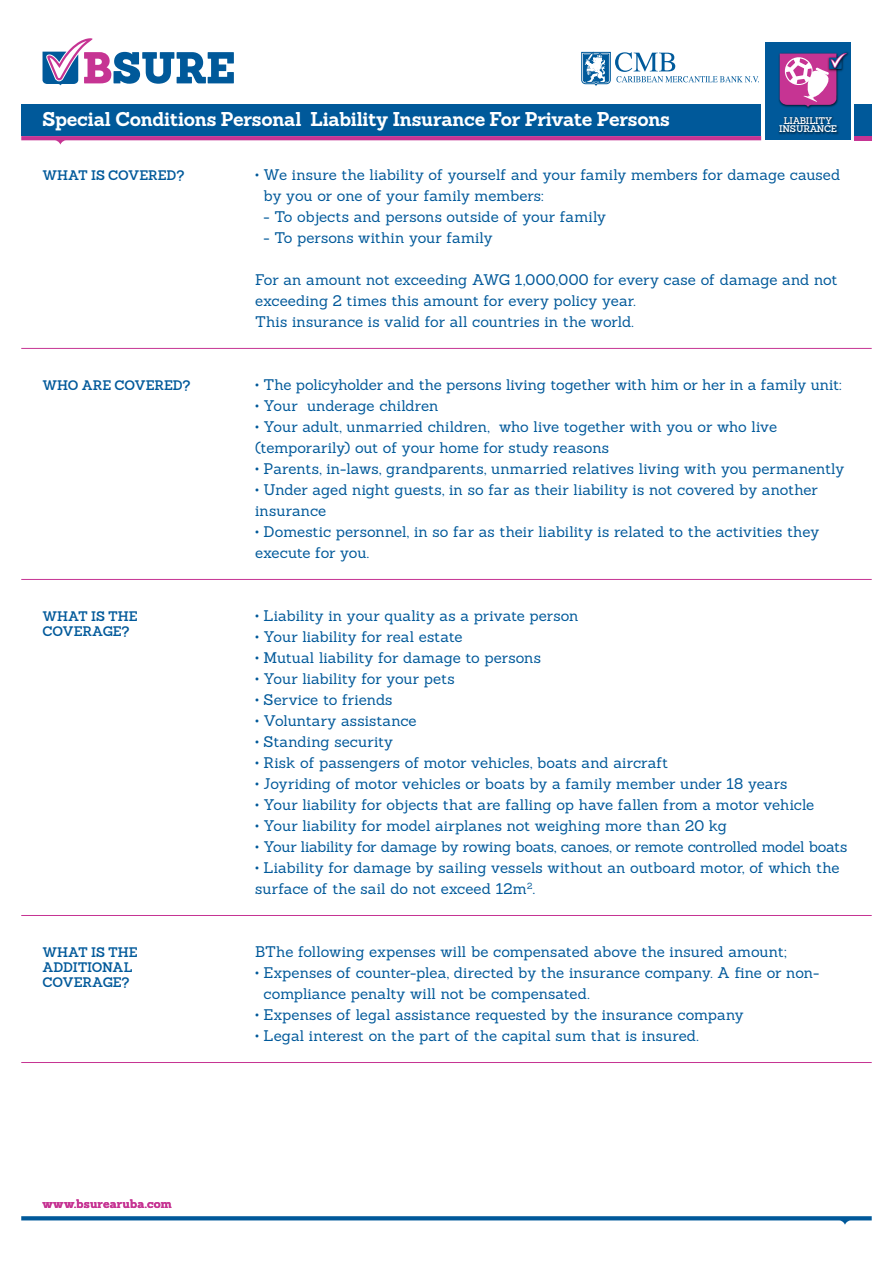
<style>
.page{position:relative;width:893px;height:1263px;background:#fff}
.page>*{position:absolute;margin:0;border:0;box-sizing:border-box;transform-origin:0 0}
.t1{font:700 19.5px "Sanchez";letter-spacing:-.01em;color:#fff}
.t2{font:15px/21px "Sanchez";color:#00599a}
.t3{font:15px "Sanchez";letter-spacing:-.02em;color:#00599a}
.t4{font:600 13.5px/15px "Sanchez";letter-spacing:-.01em;color:#00599a}
.t5{font:700 12px "Sanchez";letter-spacing:.015em;color:#c63493}
.t6{font:600 9.45px/8.9px "Sanchez";letter-spacing:-.035em;color:#fff;text-align:center}
</style>
<div class="page">
<svg style="left:21px;top:1216px;width:851px;height:9px"></svg>
<svg style="left:21px;top:136px;width:740px;height:9px"></svg>
<hr style="left:21px;top:348px;width:851px;height:1px;background:#c63493">
<hr style="left:21px;top:579px;width:851px;height:1px;background:#c63493">
<hr style="left:21px;top:915px;width:851px;height:1px;background:#c63493">
<hr style="left:21px;top:1062px;width:851px;height:1px;background:#c63493">
<div style="left:21px;top:105px;width:740px;height:31px;background:#00599a"></div>
<div style="left:855px;top:105px;width:17px;height:31px;background:#00599a"></div>
<hr style="left:855px;top:136px;width:17px;height:4px;background:#c63493">
<div style="left:765px;top:43px;width:85px;height:97px;background:#00599a"></div>
<img style="left:779px;top:53px;width:33px;height:56px">
<img style="left:778px;top:116px;width:61px;height:19px">
<svg style="left:780px;top:53px;width:67px;height:54px;background:#a967a8"></svg>
<svg style="left:43px;top:38px;width:191px;height:47px"></svg>
<svg style="left:581px;top:52px;width:178px;height:34px"></svg>
<h1 class="t1" style="left:43px;top:106px;width:629px">Special Conditions Personal Liability Insurance For Private Persons</h1>
<p class="t6" style="left:779px;top:116px;width:59px">LIABILITY<br>INSURANCE</p>
<p class="t4" style="left:43px;top:168px;width:143px">WHAT IS COVERED?</p>
<p class="t2" style="left:264px;top:164px;width:578px;text-indent:-9px">• We insure the liability of yourself and your family members for damage caused by you or one of your family members:</p>
<p class="t2" style="left:264px;top:206px;width:344px">- To objects and persons outside of your family</p>
<p class="t2" style="left:264px;top:227px;width:231px">- To persons within your family</p>
<p class="t2" style="left:255px;top:269px;width:584px">For an amount not exceeding AWG 1,000,000 for every case of damage and not exceeding 2 times this amount for every policy year.<br>This insurance is valid for all countries in the world.</p>
<p class="t4" style="left:43px;top:378px;width:150px">WHO ARE COVERED?</p>
<p class="t2" style="left:255px;top:374px;width:588px">• The policyholder and the persons living together with him or her in a family unit:</p>
<p class="t2" style="left:255px;top:395px;width:185px">• Your underage children</p>
<p class="t2" style="left:255px;top:416px;width:523px">• Your adult, unmarried children, who live together with you or who live (temporarily) out of your home for study reasons</p>
<p class="t2" style="left:255px;top:458px;width:591px">• Parents, in-laws, grandparents, unmarried relatives living with you permanently</p>
<p class="t2" style="left:255px;top:479px;width:564px">• Under aged night guests, in so far as their liability is not covered by another insurance</p>
<p class="t2" style="left:255px;top:521px;width:566px">• Domestic personnel, in so far as their liability is related to the activities they execute for you.</p>
<p class="t4" style="left:43px;top:609px;width:97px">WHAT IS THE<br>COVERAGE?</p>
<p class="t2" style="left:255px;top:605px;width:325px">• Liability in your quality as a private person</p>
<p class="t2" style="left:255px;top:626px;width:209px">• Your liability for real estate</p>
<p class="t2" style="left:255px;top:647px;width:287px">• Mutual liability for damage to persons</p>
<p class="t2" style="left:255px;top:668px;width:201px">• Your liability for your pets</p>
<p class="t2" style="left:255px;top:689px;width:139px">• Service to friends</p>
<p class="t2" style="left:255px;top:710px;width:163px">• Voluntary assistance</p>
<p class="t2" style="left:255px;top:731px;width:139px">• Standing security</p>
<p class="t2" style="left:255px;top:752px;width:415px">• Risk of passengers of motor vehicles, boats and aircraft</p>
<p class="t2" style="left:255px;top:773px;width:534px">• Joyriding of motor vehicles or boats by a family member under 18 years</p>
<p class="t2" style="left:255px;top:794px;width:561px">• Your liability for objects that are falling op have fallen from a motor vehicle</p>
<p class="t2" style="left:255px;top:815px;width:473px">• Your liability for model airplanes not weighing more than 20 kg</p>
<p class="t3" style="left:255px;top:837px;width:594px">• Your liability for damage by rowing boats, canoes, or remote controlled model boats</p>
<p class="t2" style="left:255px;top:857px;width:586px">• Liability for damage by sailing vessels without an outboard motor, of which the surface of the sail do not exceed 12m<sup>2</sup>.</p>
<p class="t4" style="left:43px;top:945px;width:97px">WHAT IS THE<br>ADDITIONAL<br>COVERAGE?</p>
<p class="t2" style="left:255px;top:941px;width:533px">BThe following expenses will be compensated above the insured amount;</p>
<p class="t2" style="left:264px;top:962px;width:557px;text-indent:-9px">• Expenses of counter-plea, directed by the insurance company. A fine or non&shy;compliance penalty will not be compensated.</p>
<p class="t2" style="left:255px;top:1004px;width:490px">• Expenses of legal assistance requested by the insurance company</p>
<p class="t2" style="left:255px;top:1025px;width:445px">• Legal interest on the part of the capital sum that is insured.</p>
<p class="t5" style="left:43px;top:1195px;width:131px">www.bsurearuba.com</p>
</div>
